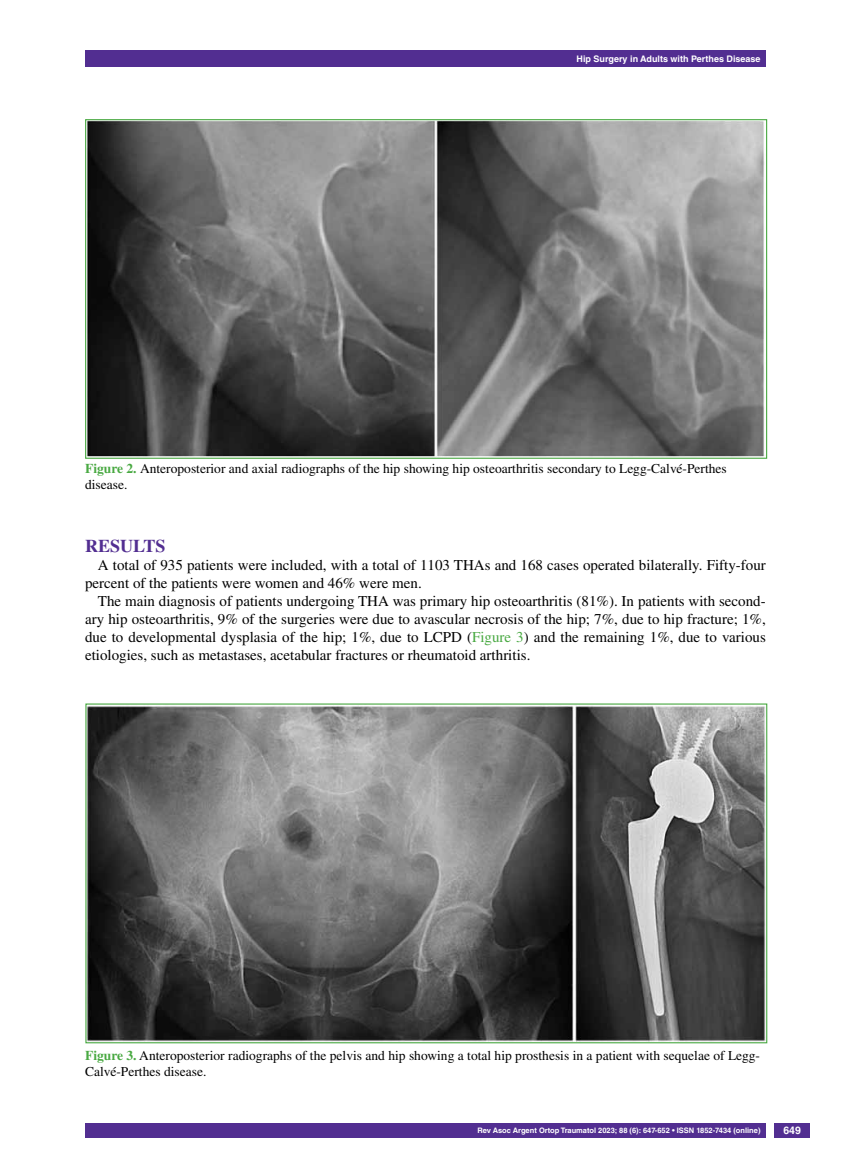
<style>
.page{position:relative;width:851px;height:1170px;background:#fff}
.page>*{position:absolute;margin:0;border:0;box-sizing:border-box;transform-origin:0 0}
.t1{font:700 18px "Times LT Std";color:#522e91}
.t2{font:15px/18px "Times LT Std";color:#000}
.t3{font:13.5px/16.2px "Times LT Std";color:#000}
.t4{font:700 10.5px "Helvetica LT Std";color:#fff}
.t5{font:700 9px "Helvetica LT Std";color:#fff}
.t6{font:700 7.5px "Helvetica LT Std";color:#fff}
.s1{font-weight:700;color:#49a942}
.s2{color:#49a942}
</style>
<div class="page">
<div style="left:85px;top:50px;width:680px;height:17px;background:#522e91"></div>
<div style="left:85px;top:1123px;width:680px;height:14px;background:#522e91"></div>
<div style="left:774px;top:1123px;width:35px;height:14px;background:#522e91"></div>
<img style="left:87px;top:121px;width:678px;height:336px">
<img style="left:87px;top:706px;width:678px;height:335px">
<p class="t5" style="left:576px;top:53px;width:185px">Hip Surgery in Adults with Perthes Disease</p>
<p class="t3" style="left:85px;top:460px;width:643px"><span class="s1">Figure 2.</span> Anteroposterior and axial radiographs of the hip showing hip osteoarthritis secondary to Legg-Calvé-Perthes disease.</p>
<p class="t1" style="left:85px;top:535px;width:82px">RESULTS</p>
<p class="t2" style="left:85px;top:555px;width:682px;text-indent:13px">A total of 935 patients were included, with a total of 1103 THAs and 168 cases operated bilaterally. Fifty-four percent of the patients were women and 46% were men.</p>
<p class="t2" style="left:85px;top:591px;width:682px;text-align:justify;text-indent:13px">The main diagnosis of patients undergoing THA was primary hip osteoarthritis (81%). In patients with second&shy;ary hip osteoarthritis, 9% of the surgeries were due to avascular necrosis of the hip; 7%, due to hip fracture; 1%, due to developmental dysplasia of the hip; 1%, due to LCPD (<span class="s2">Figure 3</span>) and the remaining 1%, due to various etiologies, such as metastases, acetabular fractures or rheumatoid arthritis.</p>
<p class="t3" style="left:85px;top:1047px;width:676px"><span class="s1">Figure 3.</span> Anteroposterior radiographs of the pelvis and hip showing a total hip prosthesis in a patient with sequelae of Legg-<br>Calvé-Perthes disease.</p>
<p class="t6" style="left:477px;top:1125px;width:284px">Rev Asoc Argent Ortop Traumatol 2023; 88 (6): 647-652 • ISSN 1852-7434 (online)</p>
<p class="t4" style="left:783px;top:1124px;width:19px">649</p>
</div>
